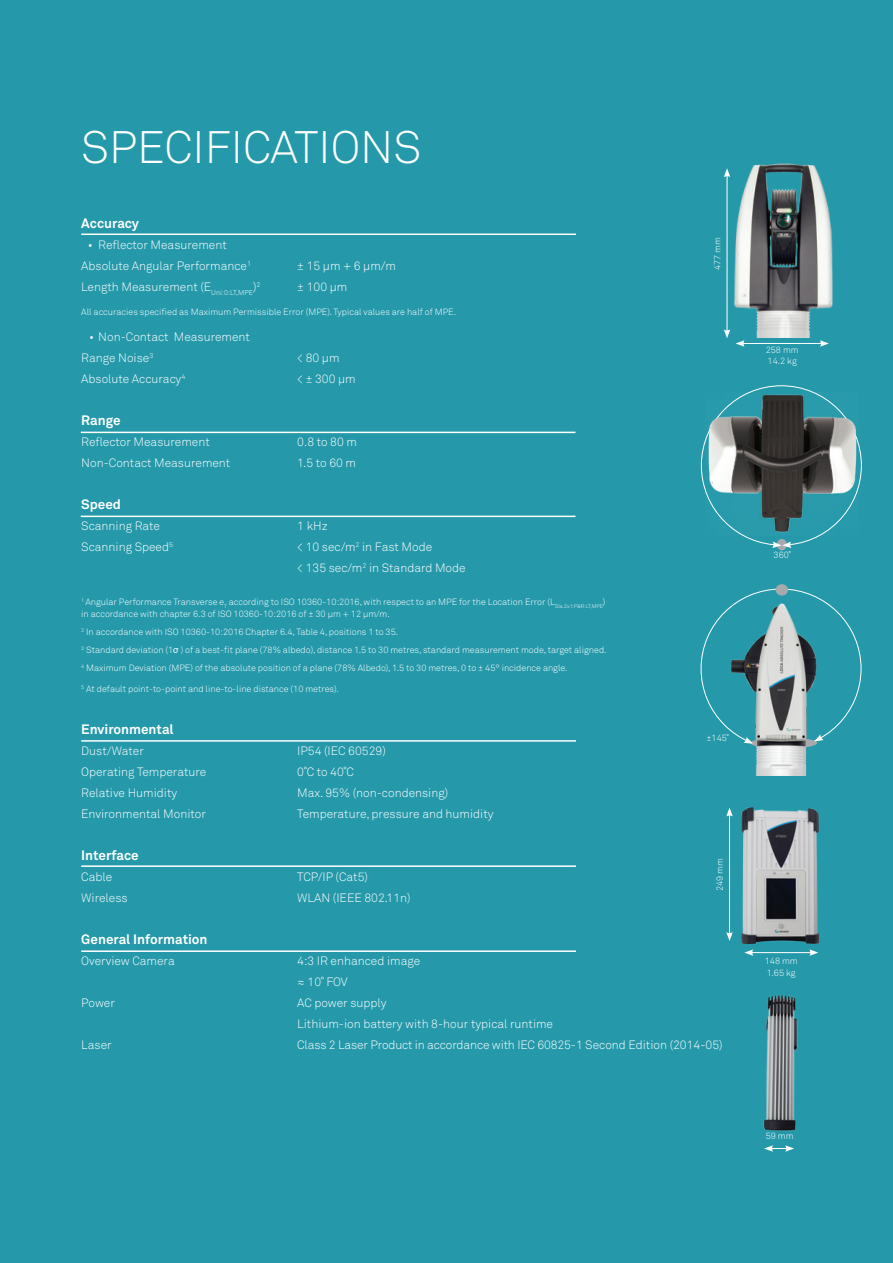
<style>
.page{position:relative;width:893px;height:1263px;background:#2599aa}
.page>*{position:absolute;margin:0;border:0;box-sizing:border-box;transform-origin:0 0}
.t1{font:45px "Akkurat Light Pro";color:#fff}
.Table_Body{font:700 13.5px "Akkurat Pro";color:#fff}
.Table_Body-2{font:12px "Akkurat Light Pro";color:#fff}
.Table_Body-3{font:9px "Akkurat Light Pro";color:#fff}
.s1{font-style:italic}
.s2{font-family:"Arial"}
</style>
<div class="page">
<hr style="left:81px;top:233px;width:495px;height:2px;background:#fff">
<hr style="left:81px;top:516px;width:494px;height:1px;background:#fff">
<hr style="left:81px;top:740px;width:495px;height:2px;background:#fff">
<hr style="left:81px;top:865px;width:495px;height:2px;background:#fff">
<hr style="left:81px;top:950px;width:495px;height:2px;background:#fff">
<hr style="left:81px;top:432px;width:494px;height:1px;background:#fff">
<hr style="left:742px;top:343px;width:80px;height:1px;background:#fff">
<svg style="left:736px;top:340px;width:8px;height:7px"></svg>
<svg style="left:820px;top:340px;width:9px;height:7px"></svg>
<img style="left:724px;top:163px;width:109px;height:175px">
<div style="left:776px;top:584px;width:12px;height:12px;background:#a8a9ad;border-radius:50%"></div>
<img style="left:721px;top:600px;width:106px;height:176px">
<hr style="left:729px;top:814px;width:1px;height:120px;background:#fff">
<svg style="left:726px;top:807px;width:7px;height:9px"></svg>
<svg style="left:726px;top:932px;width:7px;height:9px"></svg>
<hr style="left:751px;top:952px;width:61px;height:1px;background:#fff">
<svg style="left:744px;top:949px;width:9px;height:7px"></svg>
<svg style="left:809px;top:949px;width:9px;height:7px"></svg>
<img style="left:741px;top:807px;width:77px;height:136px">
<svg style="left:764px;top:1145px;width:30px;height:7px"></svg>
<img style="left:763px;top:995px;width:35px;height:136px">
<div style="left:777px;top:539px;width:10px;height:11px;background:#a8a9ad;border-radius:50%"></div>
<svg style="left:772px;top:541px;width:19px;height:7px"></svg>
<img style="left:706px;top:392px;width:152px;height:144px">
<p class="t1" style="left:81px;top:121px;width:342px">SPECIFICATIONS</p>
<p class="Table_Body" style="left:81px;top:215px;width:59px">Accuracy</p>
<p class="Table_Body-2" style="left:88px;top:238px;width:141px">• Reflector Measurement</p>
<p class="Table_Body-2" style="left:81px;top:259px;width:171px">Absolute Angular Performance<sup>1</sup></p>
<p class="Table_Body-2" style="left:297px;top:259px;width:100px">± 15 µm + 6 µm/m</p>
<p class="Table_Body-2" style="left:81px;top:280px;width:181px">Length Measurement (E<sub>Uni:0:LT,MPE</sub>)<sup>2</sup></p>
<p class="Table_Body-2" style="left:297px;top:280px;width:52px">± 100 μm</p>
<p class="Table_Body-3" style="left:81px;top:307px;width:377px">All accuracies specified as Maximum Permissible Error (MPE). Typical values are half of MPE.</p>
<p class="Table_Body-2" style="left:89px;top:330px;width:162px">• Non-Contact Measurement</p>
<p class="Table_Body-2" style="left:81px;top:351px;width:74px">Range Noise<sup>3</sup></p>
<p class="Table_Body-2" style="left:297px;top:351px;width:44px">&lt; 80 µm</p>
<p class="Table_Body-2" style="left:81px;top:372px;width:106px">Absolute Accuracy<sup>4</sup></p>
<p class="Table_Body-2" style="left:297px;top:372px;width:60px">&lt; ± 300 µm</p>
<p class="Table_Body" style="left:81px;top:412px;width:41px">Range</p>
<p class="Table_Body-2" style="left:81px;top:435px;width:130px">Reflector Measurement</p>
<p class="Table_Body-2" style="left:297px;top:435px;width:61px">0.8 to 80 m</p>
<p class="Table_Body-2" style="left:81px;top:456px;width:151px">Non-Contact Measurement</p>
<p class="Table_Body-2" style="left:297px;top:456px;width:60px">1.5 to 60 m</p>
<p class="Table_Body" style="left:81px;top:496px;width:41px">Speed</p>
<p class="Table_Body-2" style="left:81px;top:519px;width:80px">Scanning Rate</p>
<p class="Table_Body-2" style="left:297px;top:519px;width:32px">1 kHz</p>
<p class="Table_Body-2" style="left:81px;top:540px;width:93px">Scanning Speed<sup>5</sup></p>
<p class="Table_Body-2" style="left:297px;top:540px;width:136px">&lt; 10 sec/m<sup>2</sup> in Fast Mode</p>
<p class="Table_Body-2" style="left:297px;top:561px;width:170px">&lt; 135 sec/m<sup>2</sup> in Standard Mode</p>
<p class="Table_Body-3" style="left:81px;top:596px;width:526px"><sup>1</sup> Angular Performance Transverse <span class="s1">e</span><sub>T</sub> according to ISO 10360-10:2016, with respect to an MPE for the Location Error (L<sub>Dia.2x1:P&amp;R:LT,MPE</sub>)</p>
<p class="Table_Body-3" style="left:81px;top:608px;width:310px">in accordance with chapter 6.3 of ISO 10360-10:2016 of ± 30 µm + 12 µm/m.</p>
<p class="Table_Body-3" style="left:81px;top:626px;width:318px"><sup>2</sup> In accordance with ISO 10360-10:2016 Chapter 6.4, Table 4, positions 1 to 35.</p>
<p class="Table_Body-3" style="left:81px;top:644px;width:527px"><sup>3</sup> Standard deviation (1<span class="s2">σ</span> ) of a best-fit plane (78% albedo), distance 1.5 to 30 metres, standard measurement mode, target aligned.</p>
<p class="Table_Body-3" style="left:81px;top:662px;width:488px"><sup>4</sup> Maximum Deviation (MPE) of the absolute position of a plane (78% Albedo), 1.5 to 30 metres, 0 to ± 45° incidence angle.</p>
<p class="Table_Body-3" style="left:81px;top:683px;width:259px"><sup>5</sup> At default point-to-point and line-to-line distance (10 metres).</p>
<p class="Table_Body" style="left:81px;top:721px;width:94px">Environmental</p>
<p class="Table_Body-2" style="left:81px;top:744px;width:64px">Dust/Water</p>
<p class="Table_Body-2" style="left:297px;top:744px;width:90px">IP54 (IEC 60529)</p>
<p class="Table_Body-2" style="left:81px;top:765px;width:127px">Operating Temperature</p>
<p class="Table_Body-2" style="left:297px;top:765px;width:58px">0˚C to 40˚C</p>
<p class="Table_Body-2" style="left:81px;top:786px;width:97px">Relative Humidity</p>
<p class="Table_Body-2" style="left:297px;top:786px;width:152px">Max. 95% (non-condensing)</p>
<p class="Table_Body-2" style="left:81px;top:807px;width:126px">Environmental Monitor</p>
<p class="Table_Body-2" style="left:297px;top:807px;width:198px">Temperature, pressure and humidity</p>
<p class="Table_Body" style="left:81px;top:847px;width:59px">Interface</p>
<p class="Table_Body-2" style="left:81px;top:870px;width:32px">Cable</p>
<p class="Table_Body-2" style="left:297px;top:870px;width:72px">TCP/IP (Cat5)</p>
<p class="Table_Body-2" style="left:81px;top:891px;width:48px">Wireless</p>
<p class="Table_Body-2" style="left:297px;top:891px;width:115px">WLAN (IEEE 802.11n)</p>
<p class="Table_Body" style="left:81px;top:931px;width:128px">General Information</p>
<p class="Table_Body-2" style="left:81px;top:954px;width:95px">Overview Camera</p>
<p class="Table_Body-2" style="left:297px;top:954px;width:124px">4:3 IR enhanced image</p>
<p class="Table_Body-2" style="left:297px;top:975px;width:52px">≈ 10˚ FOV</p>
<p class="Table_Body-2" style="left:81px;top:996px;width:35px">Power</p>
<p class="Table_Body-2" style="left:297px;top:996px;width:91px">AC power supply</p>
<p class="Table_Body-2" style="left:297px;top:1017px;width:257px">Lithium-ion battery with 8-hour typical runtime</p>
<p class="Table_Body-2" style="left:81px;top:1038px;width:32px">Laser</p>
<p class="Table_Body-2" style="left:297px;top:1038px;width:427px">Class 2 Laser Product in accordance with IEC 60825-1 Second Edition (2014-05)</p>
<p class="Table_Body-3" style="left:712px;top:270px;width:35px;rotate:-90deg">477 mm</p>
<p class="Table_Body-3" style="left:706px;top:733px;width:24px">±145˚</p>
<p class="Table_Body-3" style="left:714px;top:891px;width:35px;rotate:-90deg">249 mm</p>
<p class="Table_Body-3" style="left:766px;top:344px;width:35px">258 mm</p>
<p class="Table_Body-3" style="left:768px;top:355px;width:31px">14.2 kg</p>
<p class="Table_Body-3" style="left:774px;top:550px;width:19px">360˚</p>
<p class="Table_Body-3" style="left:765px;top:955px;width:35px">148 mm</p>
<p class="Table_Body-3" style="left:767px;top:967px;width:30px">1.65 kg</p>
<p class="Table_Body-3" style="left:766px;top:1131px;width:29px">59 mm</p>
</div>
